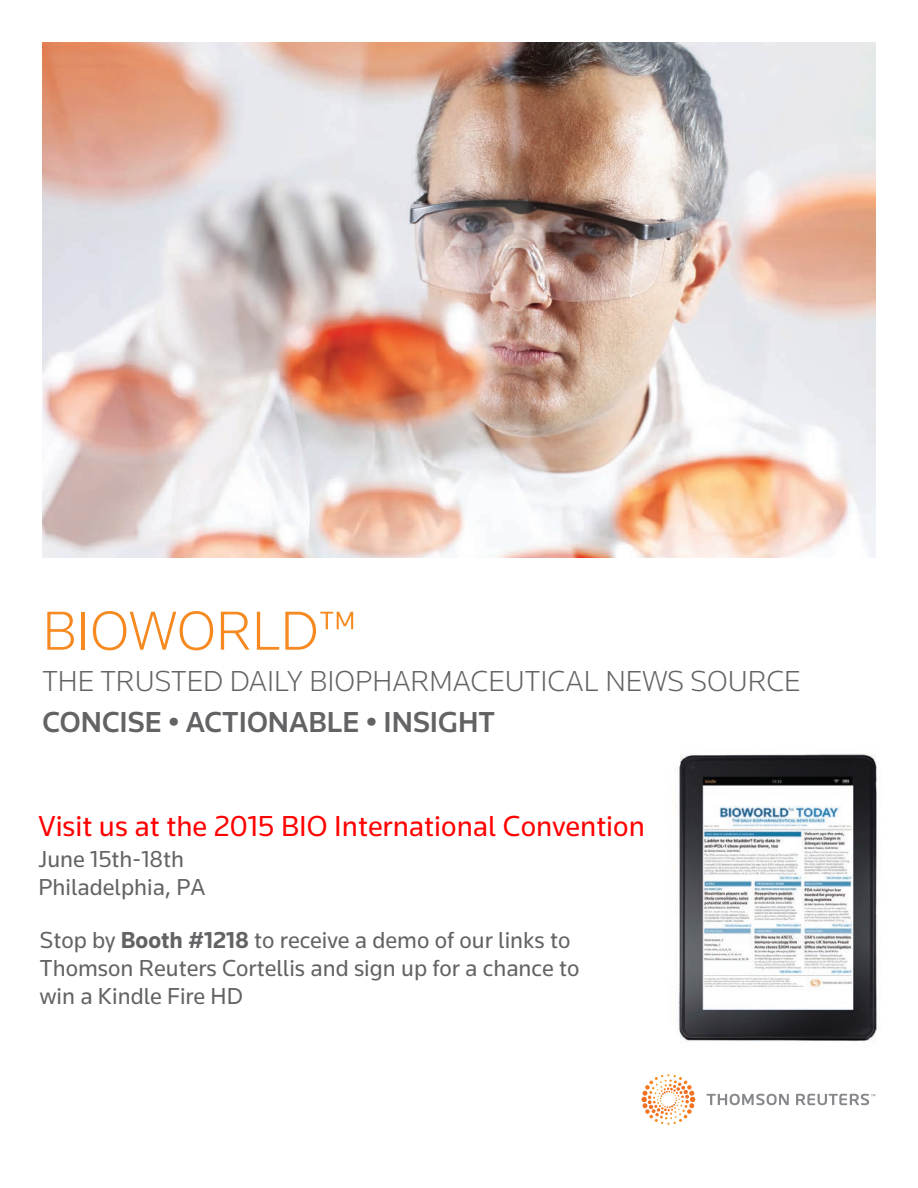
<style>
.page{position:relative;width:918px;height:1188px;background:#fff}
.page>*{position:absolute;margin:0;border:0;box-sizing:border-box;transform-origin:0 0}
.t1{font:300 57px "Knowledge";color:#f6891f}
.t2{font:300 30px "Knowledge";color:#636366}
.t3{font:30px "Knowledge";color:#f00}
.t4{font:500 30px "Knowledge";color:#636366}
.t5{font:24px/28.2px "Knowledge";color:#636366}
.s1{font-weight:700}
</style>
<div class="page">
<img style="left:677px;top:754px;width:200px;height:288px">
<img style="left:43px;top:43px;width:832px;height:515px">
<svg style="left:707px;top:1094px;width:168px;height:11px"></svg>
<svg style="left:641px;top:1074px;width:54px;height:48px"></svg>
<h1 class="t1" style="left:43px;top:596px;width:316px">BIOWORLD™</h1>
<p class="t2" style="left:43px;top:662px;width:760px">THE TRUSTED DAILY BIOPHARMACEUTICAL NEWS SOURCE</p>
<p class="t4" style="left:43px;top:704px;width:454px">CONCISE • ACTIONABLE • INSIGHT</p>
<p class="t3" style="left:38px;top:807px;width:608px">Visit us at the 2015 BIO International Convention</p>
<p class="t5" style="left:38px;top:844px;width:168px">June 15th-18th<br>Philadelphia, PA</p>
<p class="t5" style="left:40px;top:925px;width:541px">Stop by <span class="s1">Booth #1218</span> to receive a demo of our links to<br>Thomson Reuters Cortellis and sign up for a chance to win a Kindle Fire HD</p>
</div>
